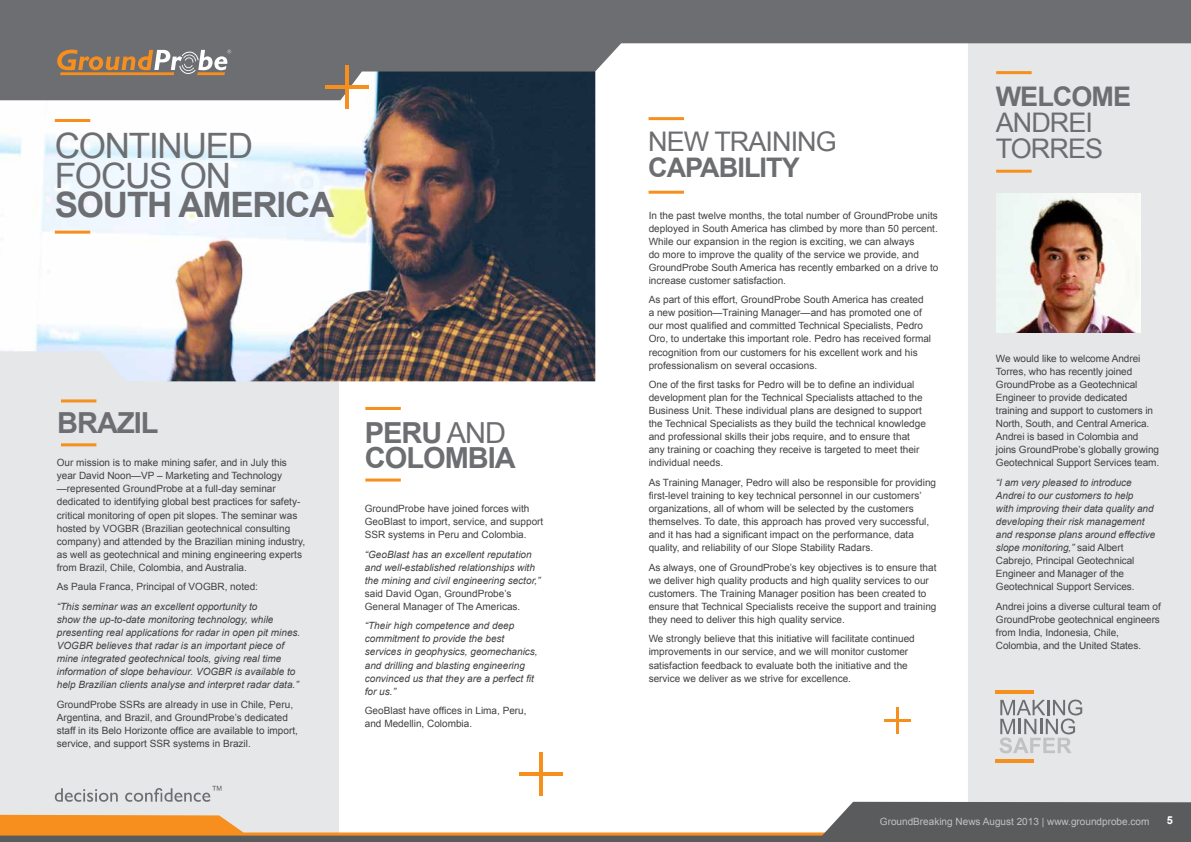
<style>
.page{position:relative;width:1191px;height:842px;background:#fff}
.page>*{position:absolute;margin:0;border:0;box-sizing:border-box;transform-origin:0 0}
.t1{font:35px/29.5px "Arial";letter-spacing:-.035em;color:#6d6e71}
.t2{font:700 35px "Arial";letter-spacing:-.035em;color:#6d6e71}
.t3{font:700 29px/25px "Arial";letter-spacing:-.035em;color:#6d6e71}
.t4{font:27px/26px "Arial";letter-spacing:-.035em;color:#6d6e71}
.t5{font:700 27px "Arial";letter-spacing:-.035em;color:#6d6e71}
.t6{font:700 11px "Arial";color:#fff}
.t7{font:10px/13px "Arial";color:#414042}
.t8{font:italic 10px/13px "Arial";color:#414042}
.t9{font:10px "Arial";color:#c0c2c4}
.s1{font-weight:400}
.s2{font-style:normal}
</style>
<div class="page">
<div style="left:0;top:0;width:339px;height:842px;background:#e6e7e8"></div>
<div style="left:968px;top:0;width:223px;height:842px;background:#e6e7e8"></div>
<svg style="left:0;top:0;width:1191px;height:142px;fill:#6d6e71"></svg>
<img style="left:0;top:71px;width:595px;height:310px">
<svg style="left:999px;top:700px;width:83px;height:53px"></svg>
<hr style="left:995px;top:690px;width:39px;height:3px;background:#f78f1e">
<hr style="left:995px;top:760px;width:39px;height:3px;background:#f78f1e">
<svg style="left:55px;top:788px;width:63px;height:14px"></svg>
<svg style="left:125px;top:786px;width:96px;height:16px"></svg>
<svg style="left:0;top:802px;width:1191px;height:40px"></svg>
<hr style="left:519px;top:772px;width:43px;height:4px;background:#f78f1e">
<hr style="left:539px;top:752px;width:3px;height:44px;background:#f78f1e">
<hr style="left:884px;top:720px;width:26px;height:2px;background:#f78f1e">
<hr style="left:896px;top:708px;width:2px;height:26px;background:#f78f1e">
<hr style="left:325px;top:85px;width:44px;height:4px;background:#f78f1e">
<hr style="left:345px;top:65px;width:4px;height:44px;background:#f78f1e">
<hr style="left:55px;top:231px;width:35px;height:3px;background:#f78f1e">
<hr style="left:55px;top:119px;width:35px;height:3px;background:#f78f1e">
<svg style="left:57px;top:50px;width:174px;height:25px;background:#a58a6d"></svg>
<hr style="left:365px;top:478px;width:36px;height:3px;background:#f78f1e">
<hr style="left:648px;top:191px;width:36px;height:3px;background:#f78f1e">
<hr style="left:996px;top:170px;width:35px;height:3px;background:#f78f1e">
<hr style="left:365px;top:407px;width:36px;height:3px;background:#f78f1e">
<hr style="left:61px;top:399px;width:35px;height:3px;background:#f78f1e">
<hr style="left:61px;top:443px;width:35px;height:3px;background:#f78f1e">
<hr style="left:648px;top:117px;width:36px;height:3px;background:#f78f1e">
<hr style="left:996px;top:71px;width:35px;height:3px;background:#f78f1e">
<img style="left:997px;top:193px;width:144px;height:139px">
<h1 class="t1" style="left:55px;top:132px;width:200px">CONTINUED<br>FOCUS ON</h1>
<h1 class="t2" style="left:55px;top:182px;width:281px">SOUTH AMERICA</h1>
<h2 class="t3" style="left:57px;top:411px;width:103px">BRAZIL</h2>
<p class="t7" style="left:57px;top:456px;width:250px">Our mission is to make mining safer, and in July this year David Noon—VP – Marketing and Technology —represented GroundProbe at a full-day seminar dedicated to identifying global best practices for safety&shy;critical monitoring of open pit slopes. The seminar was hosted by VOGBR (Brazilian geotechnical consulting company) and attended by the Brazilian mining industry, as well as geotechnical and mining engineering experts from Brazil, Chile, Colombia, and Australia.</p>
<p class="t7" style="left:57px;top:580px;width:203px">As Paula Franca, Principal of VOGBR, noted:</p>
<p class="t8" style="left:57px;top:600px;width:245px">“This seminar was an excellent opportunity to<br>show the up-to-date monitoring technology, while presenting real applications for radar in open pit mines.<br>VOGBR believes that radar is an important piece of mine integrated geotechnical tools, giving real time information of slope behaviour. VOGBR is available to help Brazilian clients analyse and interpret radar data.”</p>
<p class="t7" style="left:57px;top:698px;width:243px">GroundProbe SSRs are already in use in Chile, Peru, Argentina, and Brazil, and GroundProbe’s dedicated staff in its Belo Horizonte office are available to import, service, and support SSR systems in Brazil.</p>
<h2 class="t3" style="left:365px;top:421px;width:152px">PERU <span class="s1">AND<br></span>COLOMBIA</h2>
<p class="t7" style="left:365px;top:502px;width:180px">GroundProbe have joined forces with<br>GeoBlast to import, service, and support<br>SSR systems in Peru and Colombia.</p>
<p class="t8" style="left:365px;top:548px;width:177px">“GeoBlast has an excellent reputation and well-established relationships with the mining and civil engineering sector,”</p>
<p class="t7" style="left:365px;top:587px;width:157px">said David Ogan, GroundProbe’s<br>General Manager of The Americas.</p>
<p class="t8" style="left:365px;top:619px;width:174px">“Their high competence and deep commitment to provide the best services in geophysics, geomechanics, and drilling and blasting engineering convinced us that they are a perfect fit for us.”</p>
<p class="t7" style="left:365px;top:704px;width:163px">GeoBlast have offices in Lima, Peru, and Medellin, Colombia.</p>
<h3 class="t4" style="left:648px;top:129px;width:190px">NEW TRAINING</h3>
<h3 class="t5" style="left:648px;top:150px;width:153px">CAPABILITY</h3>
<p class="t7" style="left:648px;top:209px;width:291px">In the past twelve months, the total number of GroundProbe units deployed in South America has climbed by more than 50 percent.<br>While our expansion in the region is exciting, we can always<br>do more to improve the quality of the service we provide, and GroundProbe South America has recently embarked on a drive to increase customer satisfaction.</p>
<p class="t7" style="left:648px;top:293px;width:284px">As part of this effort, GroundProbe South America has created a new position—Training Manager—and has promoted one of our most qualified and committed Technical Specialists, Pedro Oro, to undertake this important role. Pedro has received formal recognition from our customers for his excellent work and his professionalism on several occasions.</p>
<p class="t7" style="left:648px;top:378px;width:279px">One of the first tasks for Pedro will be to define an individual development plan for the Technical Specialists attached to the Business Unit. These individual plans are designed to support the Technical Specialists as they build the technical knowledge and professional skills their jobs require, and to ensure that any training or coaching they receive is targeted to meet their individual needs.</p>
<p class="t7" style="left:648px;top:476px;width:289px">As Training Manager, Pedro will also be responsible for providing first-level training to key technical personnel in our customers’ organizations, all of whom will be selected by the customers themselves. To date, this approach has proved very successful, and it has had a significant impact on the performance, data quality, and reliability of our Slope Stability Radars.</p>
<p class="t7" style="left:648px;top:561px;width:289px">As always, one of GroundProbe’s key objectives is to ensure that we deliver high quality products and high quality services to our customers. The Training Manager position has been created to ensure that Technical Specialists receive the support and training they need to deliver this high quality service.</p>
<p class="t7" style="left:648px;top:632px;width:268px">We strongly believe that this initiative will facilitate continued improvements in our service, and we will monitor customer satisfaction feedback to evaluate both the initiative and the service we deliver as we strive for excellence.</p>
<h3 class="t5" style="left:995px;top:79px;width:137px">WELCOME</h3>
<h3 class="t4" style="left:995px;top:110px;width:109px">ANDREI<br>TORRES</h3>
<p class="t7" style="left:996px;top:352px;width:165px">We would like to welcome Andrei Torres, who has recently joined GroundProbe as a Geotechnical Engineer to provide dedicated training and support to customers in North, South, and Central America.<br>Andrei is based in Colombia and joins GroundProbe’s globally growing Geotechnical Support Services team.</p>
<p class="t8" style="left:996px;top:476px;width:161px">“I am very pleased to introduce<br>Andrei to our customers to help<br>with improving their data quality and developing their risk management and response plans around effective slope monitoring,” <span class="s2">said Albert<br>Cabrejo, Principal Geotechnical<br>Engineer and Manager of the<br>Geotechnical Support Services.</span></p>
<p class="t7" style="left:996px;top:600px;width:166px">Andrei joins a diverse cultural team of GroundProbe geotechnical engineers from India, Indonesia, Chile, Colombia, and the United States.</p>
<p class="t9" style="left:880px;top:815px;width:271px">GroundBreaking News August 2013 | www.groundprobe.com</p>
<p class="t6" style="left:1166px;top:813px;width:8px">5</p>
</div>
